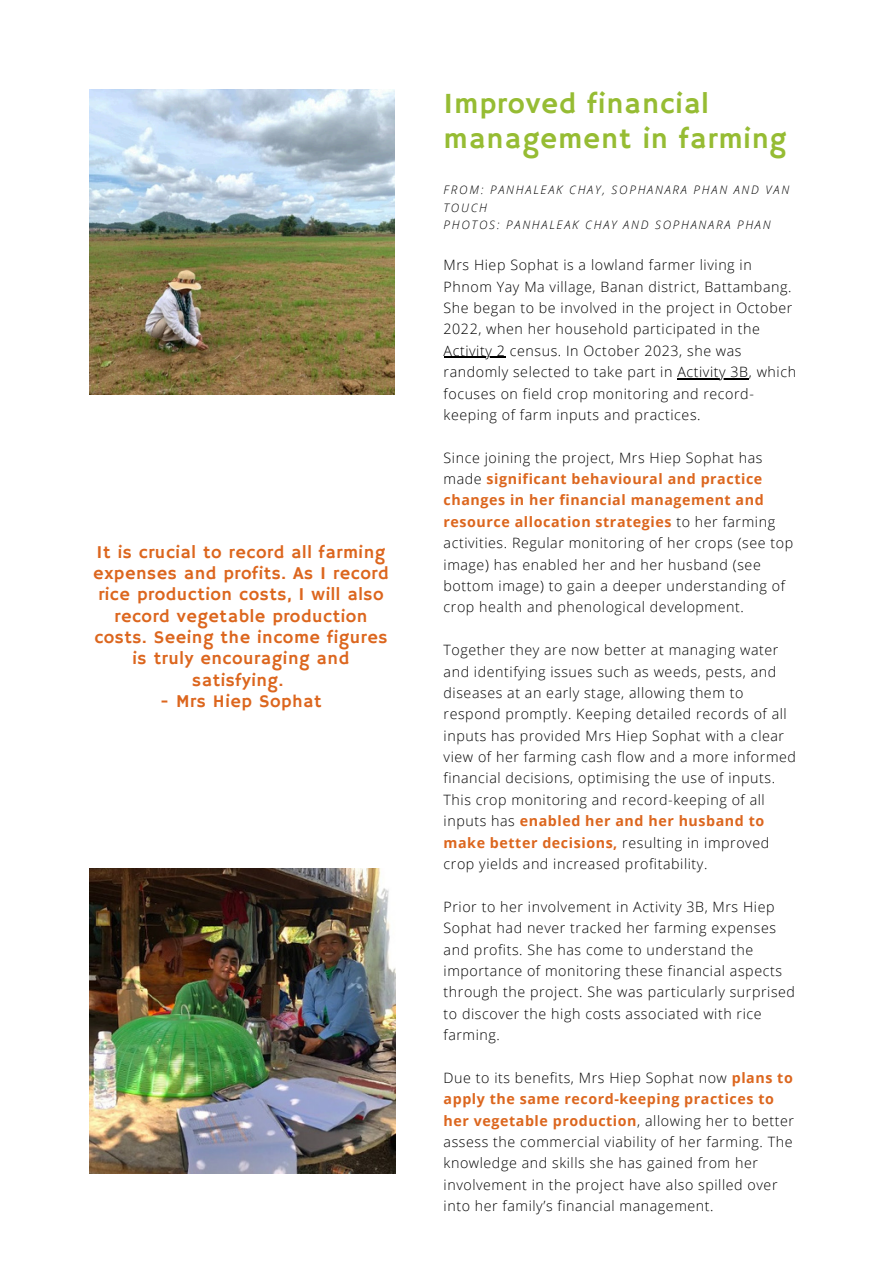
<style>
.page{position:relative;width:894px;height:1264px;background:#fff}
.page>*{position:absolute;margin:0;border:0;box-sizing:border-box;transform-origin:0 0}
.t1{font:29.1px/34.8px "Hammersmith One";letter-spacing:.03em;color:#96bc33}
.t2{font:18px/21.3px "Hammersmith One";letter-spacing:.03em;color:#dc661e;text-align:center}
.t3{font:300 14.25px/21.3px "Open Sans";letter-spacing:.04em;color:#000}
.t4{font:italic 300 11.7px/17.5px "Open Sans";letter-spacing:.15em;color:#000}
.s1{font-weight:700;color:#dc661e}
</style>
<div class="page">
<img style="left:89px;top:868px;width:306px;height:305px">
<img style="left:89px;top:89px;width:305px;height:305px">
<hr style="left:443px;top:357px;width:62px;height:1px;background:#000">
<hr style="left:677px;top:378px;width:71px;height:1px;background:#000">
<p class="t2" style="left:93px;top:542px;width:297px">It is crucial to record all farming expenses and profits. As I record rice production costs, I will also record vegetable production costs. Seeing the income figures is truly encouraging and satisfying.</p>
<p class="t2" style="left:160px;top:691px;width:163px">- Mrs Hiep Sophat</p>
<h3 class="t1" style="left:443px;top:87px;width:344px">Improved financial management in farming</h3>
<h3 class="t4" style="left:443px;top:181px;width:347px">FROM: PANHALEAK CHAY, SOPHANARA PHAN AND VAN<br>TOUCH</h3>
<p class="t4" style="left:443px;top:216px;width:328px">PHOTOS: PANHALEAK CHAY AND SOPHANARA PHAN</p>
<h1 class="t3" style="left:443px;top:254px;width:350px">Mrs Hiep Sophat is a lowland farmer living in Phnom Yay Ma village, Banan district, Battambang.<br>She began to be involved in the project in October 2022, when her household participated in the</h1>
<p class="t3" style="left:443px;top:339px;width:354px">Activity 2 census. In October 2023, she was randomly selected to take part in Activity 3B, which</p>
<p class="t3" style="left:443px;top:382px;width:312px">focuses on field crop monitoring and record&shy;keeping of farm inputs and practices.</p>
<p class="t3" style="left:443px;top:446px;width:351px">Since joining the project, Mrs Hiep Sophat has made <span class="s1">significant behavioural and practice changes in her financial management and resource allocation strategies</span> to her farming activities. Regular monitoring of her crops (see top</p>
<h3 class="t3" style="left:443px;top:553px;width:343px">image) has enabled her and her husband (see bottom image) to gain a deeper understanding of crop health and phenological development.</h3>
<h3 class="t3" style="left:443px;top:639px;width:354px">Together they are now better at managing water and identifying issues such as weeds, pests, and diseases at an early stage, allowing them to respond promptly. Keeping detailed records of all inputs has provided Mrs Hiep Sophat with a clear view of her farming cash flow and a more informed financial decisions, optimising the use of inputs.</h3>
<h3 class="t3" style="left:443px;top:788px;width:327px">This crop monitoring and record-keeping of all inputs has <span class="s1">enabled her and her husband to make better decisions,</span> resulting in improved crop yields and increased profitability.</h3>
<h3 class="t3" style="left:443px;top:895px;width:353px">Prior to her involvement in Activity 3B, Mrs Hiep Sophat had never tracked her farming expenses and profits. She has come to understand the importance of monitoring these financial aspects through the project. She was particularly surprised to discover the high costs associated with rice farming.</h3>
<h3 class="t3" style="left:443px;top:1066px;width:352px">Due to its benefits, Mrs Hiep Sophat now <span class="s1">plans to apply the same record-keeping practices to her vegetable production</span>, allowing her to better assess the commercial viability of her farming. The knowledge and skills she has gained from her involvement in the project have also spilled over into her family’s financial management.</h3>
</div>
